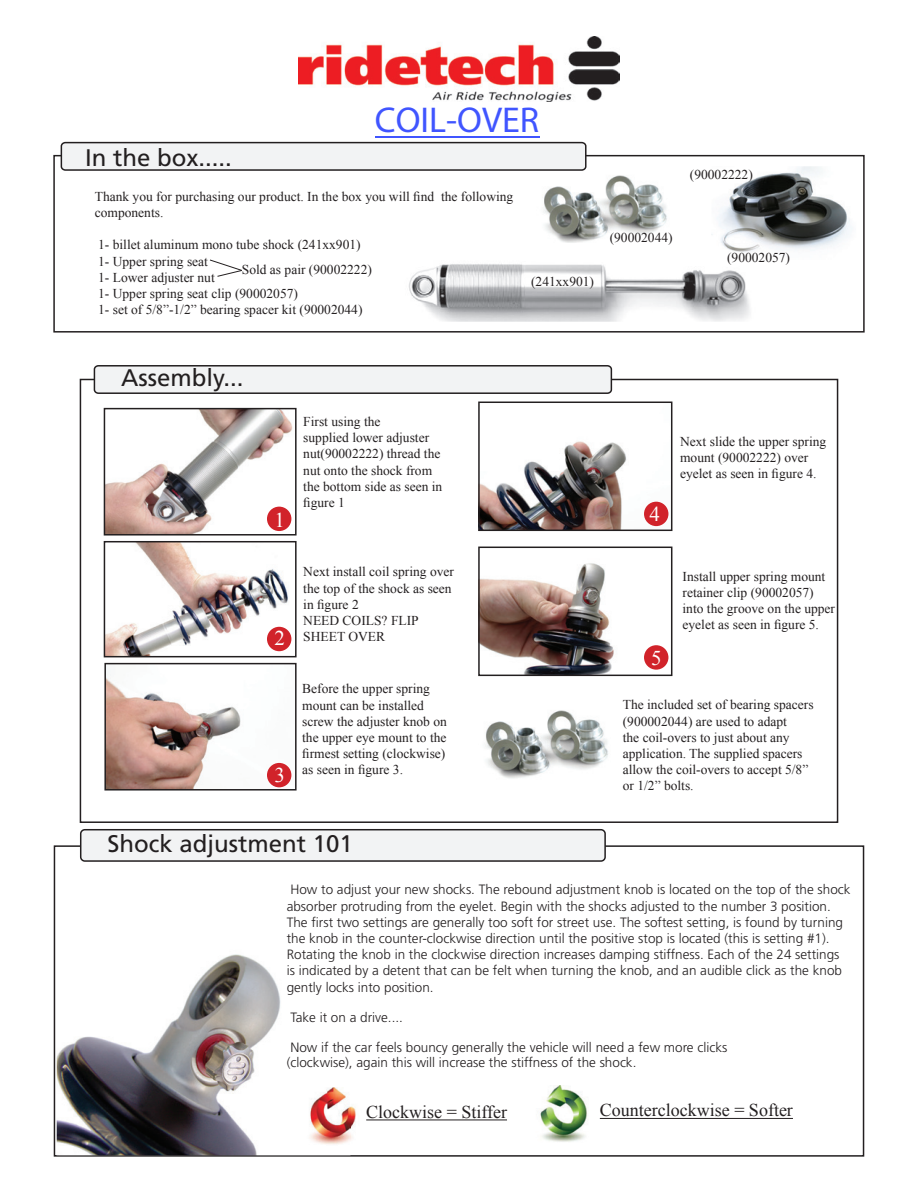
<style>
.page{position:relative;width:918px;height:1188px;background:#fff}
.page>*{position:absolute;margin:0;border:0;box-sizing:border-box;transform-origin:0 0}
.t1{font:36px "Myriad Pro";color:#4055ff}
.t2{font:24px "Frutiger";color:#231f20}
.t3{font:21px "Times New Roman";color:#fff}
.t4{font:18px "Times New Roman";color:#231f20}
.t5{font:13.5px/16.2px "Times New Roman";color:#231f20}
.t6{font:300 13.5px/16.2px "Frutiger";color:#231f20}
</style>
<div class="page">
<img style="left:298px;top:36px;width:322px;height:66px">
<div style="left:53px;top:155px;width:812px;height:178px;border:2px solid #231f20"></div>
<img style="left:543px;top:175px;width:124px;height:68px">
<img style="left:712px;top:166px;width:140px;height:84px">
<img style="left:409px;top:264px;width:341px;height:58px">
<img style="left:712px;top:244px;width:49px;height:8px">
<div style="left:61px;top:143px;width:525px;height:27px;background:#f2f3f4;border-radius:4px"></div>
<div style="left:61px;top:142px;width:526px;height:29px;border:2px solid #231f20;border-radius:4px"></div>
<img style="left:57px;top:954px;width:224px;height:201px">
<div style="left:81px;top:830px;width:524px;height:31px;background:#f2f3f4;border-radius:4px"></div>
<div style="left:80px;top:829px;width:526px;height:33px;border:2px solid #231f20;border-radius:4px"></div>
<img style="left:107px;top:411px;width:186px;height:122px">
<div style="left:104px;top:408px;width:193px;height:128px;border:2px solid #231f20"></div>
<img style="left:107px;top:544px;width:185px;height:110px">
<div style="left:104px;top:541px;width:193px;height:116px;border:2px solid #231f20"></div>
<img style="left:107px;top:674px;width:185px;height:114px">
<div style="left:104px;top:663px;width:193px;height:128px;border:2px solid #231f20"></div>
<img style="left:481px;top:441px;width:188px;height:87px">
<div style="left:478px;top:402px;width:194px;height:129px;border:2px solid #231f20"></div>
<img style="left:481px;top:563px;width:188px;height:110px">
<div style="left:478px;top:547px;width:194px;height:129px;border:2px solid #231f20"></div>
<div style="left:94px;top:366px;width:517px;height:27px;background:#f2f3f4;border-radius:4px"></div>
<div style="left:94px;top:365px;width:518px;height:29px;border:2px solid #231f20;border-radius:4px"></div>
<div style="left:267px;top:507px;width:24px;height:24px;background:#d1232a;border-radius:50%"></div>
<div style="left:267px;top:627px;width:24px;height:24px;background:#d1232a;border-radius:50%"></div>
<div style="left:267px;top:763px;width:24px;height:24px;background:#d1232a;border-radius:50%"></div>
<div style="left:644px;top:502px;width:24px;height:24px;background:#d1232a;border-radius:50%"></div>
<div style="left:644px;top:645px;width:24px;height:25px;background:#d1232a;border-radius:50%"></div>
<img style="left:485px;top:710px;width:123px;height:69px">
<hr style="left:375px;top:136px;width:164px;height:2px;background:#4055ff">
<svg style="left:210px;top:259px;width:32px;height:18px"></svg>
<img style="left:309px;top:1087px;width:47px;height:58px">
<hr style="left:366px;top:1120px;width:141px;height:1px;background:#231f20">
<img style="left:540px;top:1086px;width:47px;height:56px">
<hr style="left:600px;top:1118px;width:193px;height:1px;background:#231f20">
<h2 class="t2" style="left:85px;top:143px;width:148px">In the box.....</h2>
<h1 class="t1" style="left:375px;top:98px;width:166px">COIL-OVER</h1>
<p class="t5" style="left:95px;top:188px;width:420px">Thank you for purchasing our product. In the box you will find the following components.</p>
<p class="t5" style="left:98px;top:237px;width:266px">1- billet aluminum mono tube shock (241xx901)<br>1- Upper spring seat<br>1- Lower adjuster nut<br>1- Upper spring seat clip (90002057)<br>1- set of 5/8”-1/2” bearing spacer kit (90002044)</p>
<p class="t5" style="left:242px;top:262px;width:132px">Sold as pair (90002222)</p>
<p class="t5" style="left:531px;top:273px;width:64px">(241xx901)</p>
<p class="t5" style="left:610px;top:229px;width:64px">(90002044)</p>
<p class="t5" style="left:690px;top:166px;width:64px">(90002222)</p>
<p class="t5" style="left:727px;top:249px;width:64px">(90002057)</p>
<h2 class="t2" style="left:121px;top:364px;width:124px">Assembly...</h2>
<h3 class="t3" style="left:274px;top:506px;width:12px">1</h3>
<h3 class="t3" style="left:275px;top:624px;width:12px">2</h3>
<h3 class="t3" style="left:275px;top:761px;width:12px">3</h3>
<p class="t5" style="left:303px;top:413px;width:141px">First using the<br>supplied lower adjuster nut(90002222) thread the nut onto the shock from the bottom side as seen in figure 1</p>
<p class="t5" style="left:303px;top:564px;width:152px">Next install coil spring over the top of the shock as seen in figure 2<br>NEED COILS? FLIP<br>SHEET OVER</p>
<p class="t5" style="left:302px;top:681px;width:146px">Before the upper spring mount can be installed screw the adjuster knob on the upper eye mount to the firmest setting (clockwise) as seen in figure 3.</p>
<h3 class="t3" style="left:650px;top:500px;width:12px">4</h3>
<p class="t5" style="left:680px;top:433px;width:148px">Next slide the upper spring mount (90002222) over eyelet as seen in figure 4.</p>
<h3 class="t3" style="left:651px;top:644px;width:12px">5</h3>
<p class="t5" style="left:683px;top:568px;width:154px">Install upper spring mount retainer clip (90002057) into the groove on the upper eyelet as seen in figure 5.</p>
<p class="t5" style="left:623px;top:697px;width:192px">The included set of bearing spacers (900002044) are used to adapt<br>the coil-overs to just about any application. The supplied spacers allow the coil-overs to accept 5/8” or 1/2” bolts.</p>
<h2 class="t2" style="left:107px;top:830px;width:247px">Shock adjustment 101</h2>
<p class="t6" style="left:287px;top:882px;width:565px">How to adjust your new shocks. The rebound adjustment knob is located on the top of the shock absorber protruding from the eyelet. Begin with the shocks adjusted to the number 3 position.<br>The first two settings are generally too soft for street use. The softest setting, is found by turning the knob in the counter-clockwise direction until the positive stop is located (this is setting #1).<br>Rotating the knob in the clockwise direction increases damping stiffness. Each of the 24 settings is indicated by a detent that can be felt when turning the knob, and an audible click as the knob gently locks into position.</p>
<p class="t6" style="left:290px;top:1009px;width:114px">Take it on a drive....</p>
<p class="t6" style="left:287px;top:1040px;width:442px;line-height:15px">Now if the car feels bouncy generally the vehicle will need a few more clicks (clockwise), again this will increase the stiffness of the shock.</p>
<h3 class="t4" style="left:366px;top:1100px;width:142px">Clockwise = Stiffer</h3>
<h3 class="t4" style="left:600px;top:1098px;width:195px">Counterclockwise = Softer</h3>
</div>
